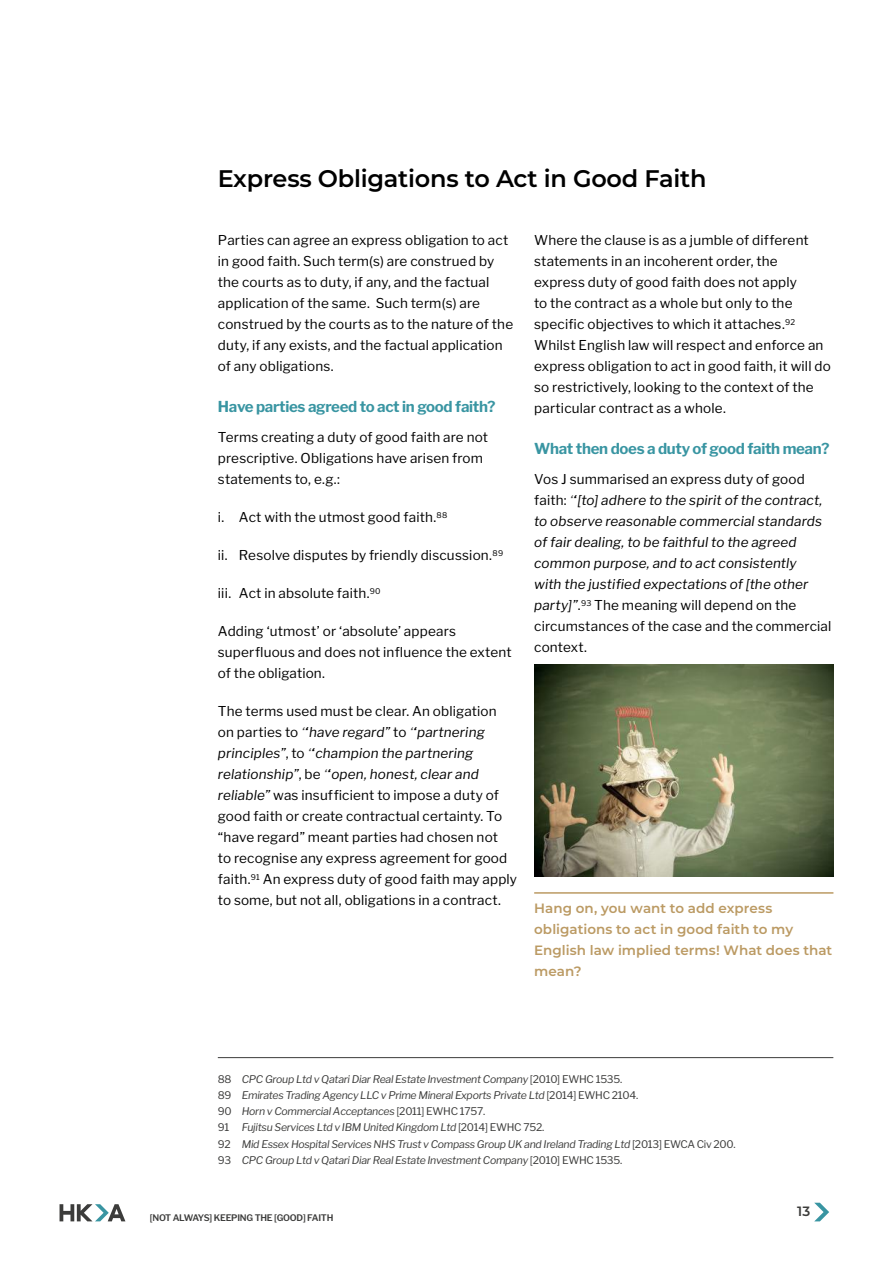
<style>
.page{position:relative;width:893px;height:1263px;background:#fff}
.page>*{position:absolute;margin:0;border:0;box-sizing:border-box;transform-origin:0 0}
.t1{font:600 24px "Montserrat";letter-spacing:-.01em;color:#000}
.t2{font:700 15px "Libre Franklin";letter-spacing:-.02em;color:#3995a2}
.t3{font:13.5px/21px "Libre Franklin";letter-spacing:.01em;color:#000}
.t4{font:italic 13.5px/21px "Libre Franklin";letter-spacing:.01em;color:#000}
.t5{font:600 13.5px/21px "Montserrat";letter-spacing:.005em;color:#bb9a63}
.t6{font:600 13.5px "Montserrat";color:#3c3c3b}
.t7{font:italic 10.5px/16.2px "Libre Franklin";letter-spacing:-.025em;color:#3c3c3b}
.t8{font:600 9px "Libre Franklin";letter-spacing:-.025em;color:#3c3c3b}
.s1{font-style:italic;color:#3c3c3b}
.s2{font-style:italic}
.s3{font-style:normal}
.s4{color:#3c3c3b}
</style>
<div class="page">
<svg style="left:60px;top:1204px;width:65px;height:17px"></svg>
<svg style="left:814px;top:1203px;width:15px;height:18px"></svg>
<hr style="left:218px;top:1057px;width:615px;height:1px;background:#3c3c3b">
<img style="left:534px;top:664px;width:299px;height:213px">
<hr style="left:534px;top:892px;width:299px;height:2px;background:#bb9a63">
<h1 class="t1" style="left:218px;top:161px;width:490px">Express Obligations to Act in Good Faith</h1>
<p class="t3" style="left:218px;top:230px;width:297px">Parties can agree an express obligation to act in good faith. Such term(s) are construed by the courts as to duty, if any, and the factual application of the same. Such term(s) are construed by the courts as to the nature of the duty, if any exists, and the factual application of any obligations.</p>
<p class="t2" style="left:218px;top:398px;width:279px">Have parties agreed to act in good faith?</p>
<p class="t3" style="left:218px;top:427px;width:272px">Terms creating a duty of good faith are not prescriptive. Obligations have arisen from statements to, e.g.:</p>
<p class="t3" style="left:218px;top:507px;width:231px">i. Act with the utmost good faith.<sup>88</sup></p>
<p class="t3" style="left:218px;top:545px;width:287px">ii. Resolve disputes by friendly discussion.<sup>89</sup></p>
<p class="t3" style="left:218px;top:583px;width:164px">iii. Act in absolute faith.<sup>90</sup></p>
<p class="t3" style="left:218px;top:621px;width:295px">Adding ‘utmost’ or ‘absolute’ appears superfluous and does not influence the extent of the obligation.</p>
<p class="t3" style="left:218px;top:701px;width:301px">The terms used must be clear. An obligation<br>on parties to <span class="s1">‘</span><span class="s2">“have regard”</span> to <span class="s1">‘</span><span class="s2">“partnering principles”</span>, to <span class="s1">‘</span><span class="s2">“champion the partnering relationship”</span>, be <span class="s1">‘</span><span class="s2">“open, honest, clear and reliable”</span> was insufficient to impose a duty of good faith or create contractual certainty. To “have regard” meant parties had chosen not<br>to recognise any express agreement for good faith.<sup>91</sup> An express duty of good faith may apply to some, but not all, obligations in a contract.</p>
<p class="t3" style="left:534px;top:230px;width:298px">Where the clause is as a jumble of different statements in an incoherent order, the express duty of good faith does not apply<br>to the contract as a whole but only to the specific objectives to which it attaches.<sup>92<br></sup>Whilst English law will respect and enforce an express obligation to act in good faith, it will do so restrictively, looking to the context of the particular contract as a whole.</p>
<p class="t2" style="left:534px;top:440px;width:297px">What then does a duty of good faith mean?</p>
<p class="t4" style="left:534px;top:469px;width:299px"><span class="s3">Vos J summarised an express duty of good faith:</span> <span class="s4">‘</span>“[to] adhere to the spirit of the contract, to observe reasonable commercial standards of fair dealing, to be faithful to the agreed common purpose, and to act consistently<br>with the justified expectations of [the other party]”<span class="s3">.</span><sup>93</sup> <span class="s3">The meaning will depend on the circumstances of the case and the commercial context.</span></p>
<p class="t5" style="left:534px;top:897px;width:300px">Hang on, you want to add express obligations to act in good faith to my<br>English law implied terms! What does that mean?</p>
<p class="t7" style="left:218px;top:1071px;width:519px"><span class="s3">88</span> CPC Group Ltd v Qatari Diar Real Estate Investment Company <span class="s3">[2010] EWHC 1535.<br>89</span> Emirates Trading Agency LLC v Prime Mineral Exports Private Ltd <span class="s3">[2014] EWHC 2104.<br>90</span> Horn v Commercial Acceptances <span class="s3">[2011] EWHC 1757.<br>91</span> Fujitsu Services Ltd v IBM United Kingdom Ltd <span class="s3">[2014] EWHC 752.<br>92</span> Mid Essex Hospital Services NHS Trust v Compass Group UK and Ireland Trading Ltd <span class="s3">[2013] EWCA Civ 200.<br>93</span> CPC Group Ltd v Qatari Diar Real Estate Investment Company <span class="s3">[2010] EWHC 1535.</span></p>
<p class="t8" style="left:150px;top:1213px;width:185px">[NOT ALWAYS] KEEPING THE [GOOD] FAITH</p>
<p class="t6" style="left:797px;top:1202px;width:15px">13</p>
</div>
